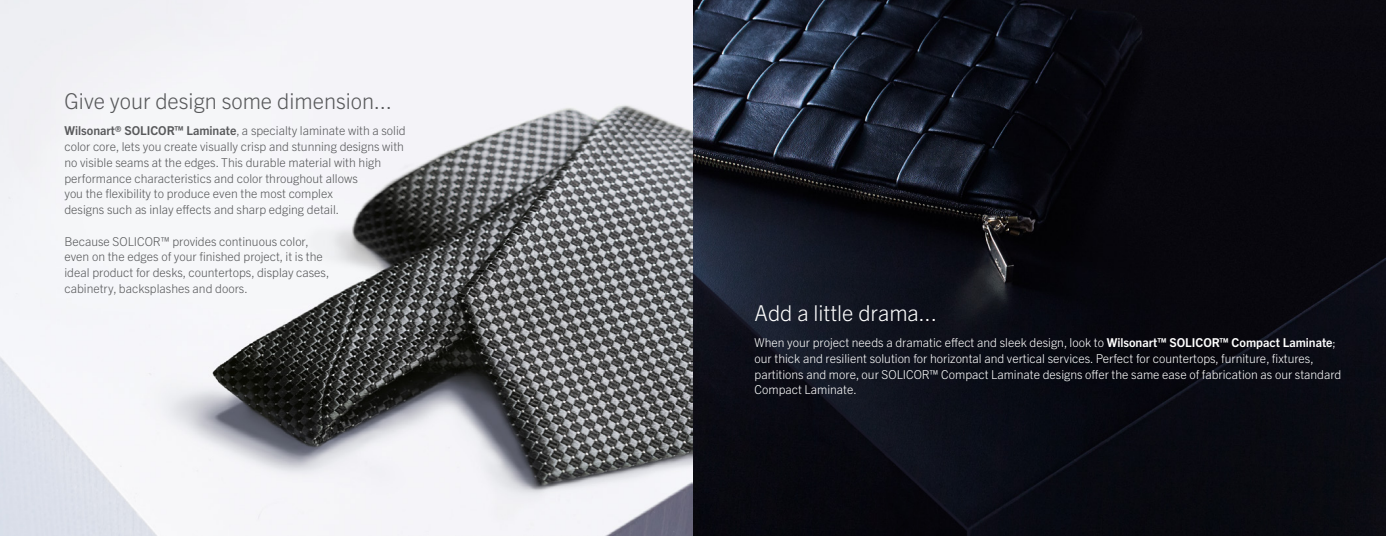
<style>
.page{position:relative;width:1386px;height:536px;background:#fff}
.page>*{position:absolute;margin:0;border:0;box-sizing:border-box;transform-origin:0 0}
.t1{font:300 21.88px "Trade Gothic Next LT Pro";color:#58595b}
.t2{font:300 21.88px "Trade Gothic Next LT Pro";color:#fff}
.t3{font:300 12.25px/15.8px "Trade Gothic Next LT Pro";color:#58595b}
.t4{font:300 12.25px/15.8px "Trade Gothic Next LT Pro";color:#fff}
.s1{font-weight:700}
</style>
<div class="page">
<img style="left:0;top:0;width:1386px;height:536px">
<h1 class="t1" style="left:64px;top:86px;width:329px">Give your design some dimension...</h1>
<p class="t3" style="left:64px;top:122px;width:343px"><span class="s1">Wilsonart® SOLICOR™ Laminate</span>, a specialty laminate with a solid color core, lets you create visually crisp and stunning designs with no visible seams at the edges. This durable material with high performance characteristics and color throughout allows<br>you the flexibility to produce even the most complex<br>designs such as inlay effects and sharp edging detail.</p>
<p class="t3" style="left:64px;top:232px;width:267px">Because SOLICOR™ provides continuous color, even on the edges of your finished project, it is the ideal product for desks, countertops, display cases, cabinetry, backsplashes and doors.</p>
<h1 class="t2" style="left:755px;top:297px;width:184px">Add a little drama...</h1>
<p class="t4" style="left:755px;top:334px;width:588px">When your project needs a dramatic effect and sleek design, look to <span class="s1">Wilsonart™ SOLICOR™ Compact Laminate</span>; our thick and resilient solution for horizontal and vertical services. Perfect for countertops, furniture, fixtures, partitions and more, our SOLICOR™ Compact Laminate designs offer the same ease of fabrication as our standard Compact Laminate.</p>
</div>
